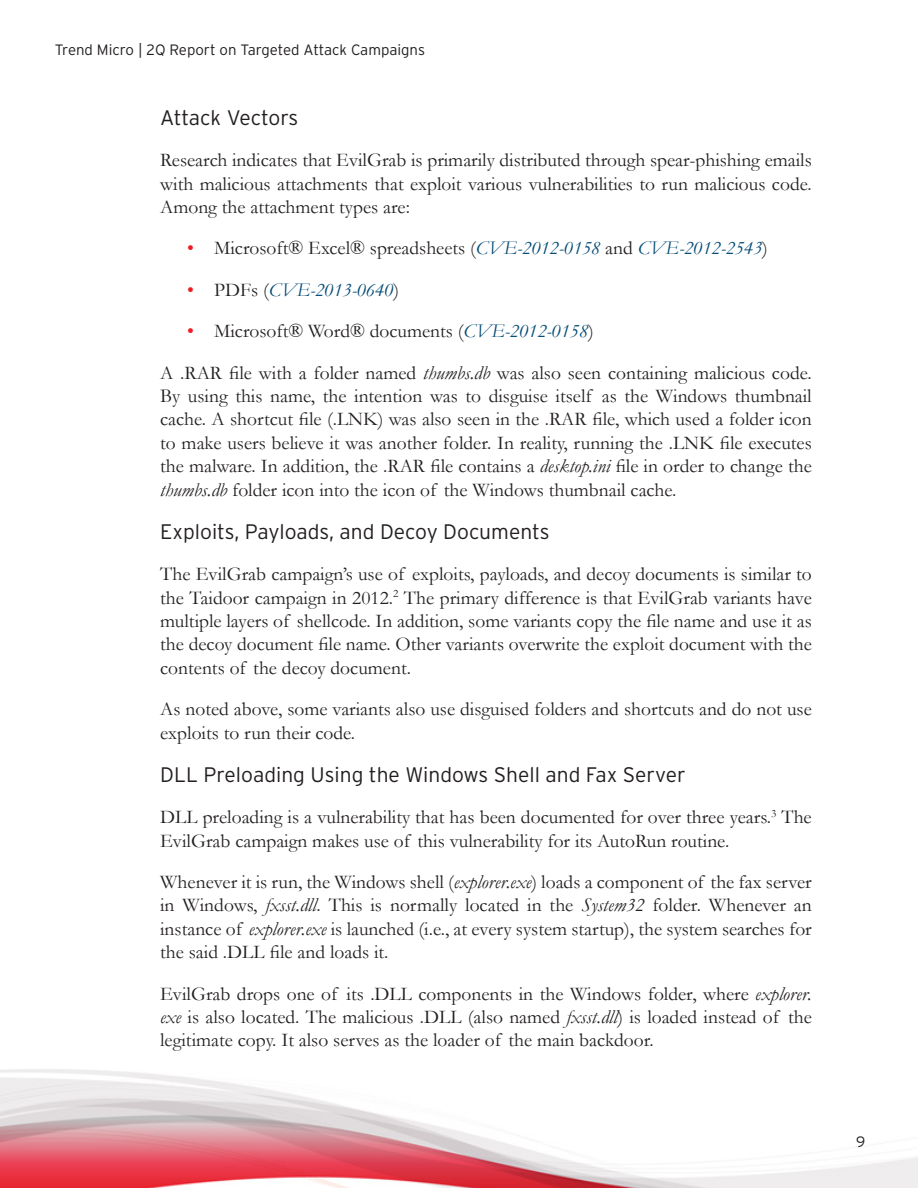
<style>
.page{position:relative;width:918px;height:1188px;background:#fff}
.page>*{position:absolute;margin:0;border:0;box-sizing:border-box;transform-origin:0 0}
.Heading_2{font:300 21px "Interstate";color:#231f20}
.Body_Text_2{font:19.5px/23.4px "Garamond";color:#231f20;text-align:justify}
.t1{font:italic 19.5px "Garamond";color:#064d77}
.t2{font:300 15px "Interstate";color:#231f20}
.s1{color:#ee1d23}
.s2{font-style:italic;color:#064d77}
.s3{font-style:normal;color:#ee1d23}
.s4{font-style:normal;color:#231f20}
.s5{font-style:italic}
</style>
<div class="page">
<img style="left:0;top:1069px;width:918px;height:119px">
<p class="t2" style="left:55px;top:40px;width:372px">Trend Micro | 2Q Report on Targeted Attack Campaigns</p>
<p class="Heading_2" style="left:160px;top:105px;width:140px">Attack Vectors</p>
<p class="Body_Text_2" style="left:160px;top:148px;width:653px">Research indicates that EvilGrab is primarily distributed through spear-phishing emails with malicious attachments that exploit various vulnerabilities to run malicious code.<br>Among the attachment types are:</p>
<p class="Body_Text_2" style="left:187px;top:236px;width:582px"><span class="s1">•</span> Microsoft® Excel® spreadsheets (<span class="s2">CVE-2012-0158</span> and <span class="s2">CVE-2012-2543</span>)</p>
<p class="t1" style="left:187px;top:276px;width:213px"><span class="s3">•</span> <span class="s4">PDFs (</span>CVE-2013-0640<span class="s4">)</span></p>
<p class="Body_Text_2" style="left:187px;top:319px;width:408px"><span class="s1">•</span> Microsoft® Word® documents (<span class="s2">CVE-2012-0158</span>)</p>
<p class="Body_Text_2" style="left:160px;top:360px;width:653px">A .RAR file with a folder named <span class="s5">thumbs.db</span> was also seen containing malicious code.<br>By using this name, the intention was to disguise itself as the Windows thumbnail cache. A shortcut file (.LNK) was also seen in the .RAR file, which used a folder icon to make users believe it was another folder. In reality, running the .LNK file executes the malware. In addition, the .RAR file contains a <span class="s5">desktop.ini</span> file in order to change the <span class="s5">thumbs.db</span> folder icon into the icon of the Windows thumbnail cache.</p>
<p class="Heading_2" style="left:160px;top:519px;width:391px">Exploits, Payloads, and Decoy Documents</p>
<p class="Body_Text_2" style="left:160px;top:562px;width:653px">The EvilGrab campaign’s use of exploits, payloads, and decoy documents is similar to the Taidoor campaign in 2012.<sup>2</sup> The primary difference is that EvilGrab variants have multiple layers of shellcode. In addition, some variants copy the file name and use it as the decoy document file name. Other variants overwrite the exploit document with the contents of the decoy document.</p>
<p class="Body_Text_2" style="left:160px;top:697px;width:653px">As noted above, some variants also use disguised folders and shortcuts and do not use exploits to run their code.</p>
<p class="Heading_2" style="left:160px;top:762px;width:527px">DLL Preloading Using the Windows Shell and Fax Server</p>
<p class="Body_Text_2" style="left:160px;top:805px;width:653px">DLL preloading is a vulnerability that has been documented for over three years.<sup>3</sup> The<br>EvilGrab campaign makes use of this vulnerability for its AutoRun routine.</p>
<p class="Body_Text_2" style="left:160px;top:870px;width:653px">Whenever it is run, the Windows shell (<span class="s5">explorer.exe</span>) loads a component of the fax server in Windows, <span class="s5">fxsst.dll</span>. This is normally located in the <span class="s5">System32</span> folder. Whenever an instance of <span class="s5">explorer.exe</span> is launched (i.e., at every system startup), the system searches for the said .DLL file and loads it.</p>
<p class="Body_Text_2" style="left:160px;top:981px;width:653px">EvilGrab drops one of its .DLL components in the Windows folder, where <span class="s5">explorer. exe</span> is also located. The malicious .DLL (also named <span class="s5">fxsst.dll</span>) is loaded instead of the legitimate copy. It also serves as the loader of the main backdoor.</p>
<p class="t2" style="left:856px;top:1132px;width:11px">9</p>
</div>
